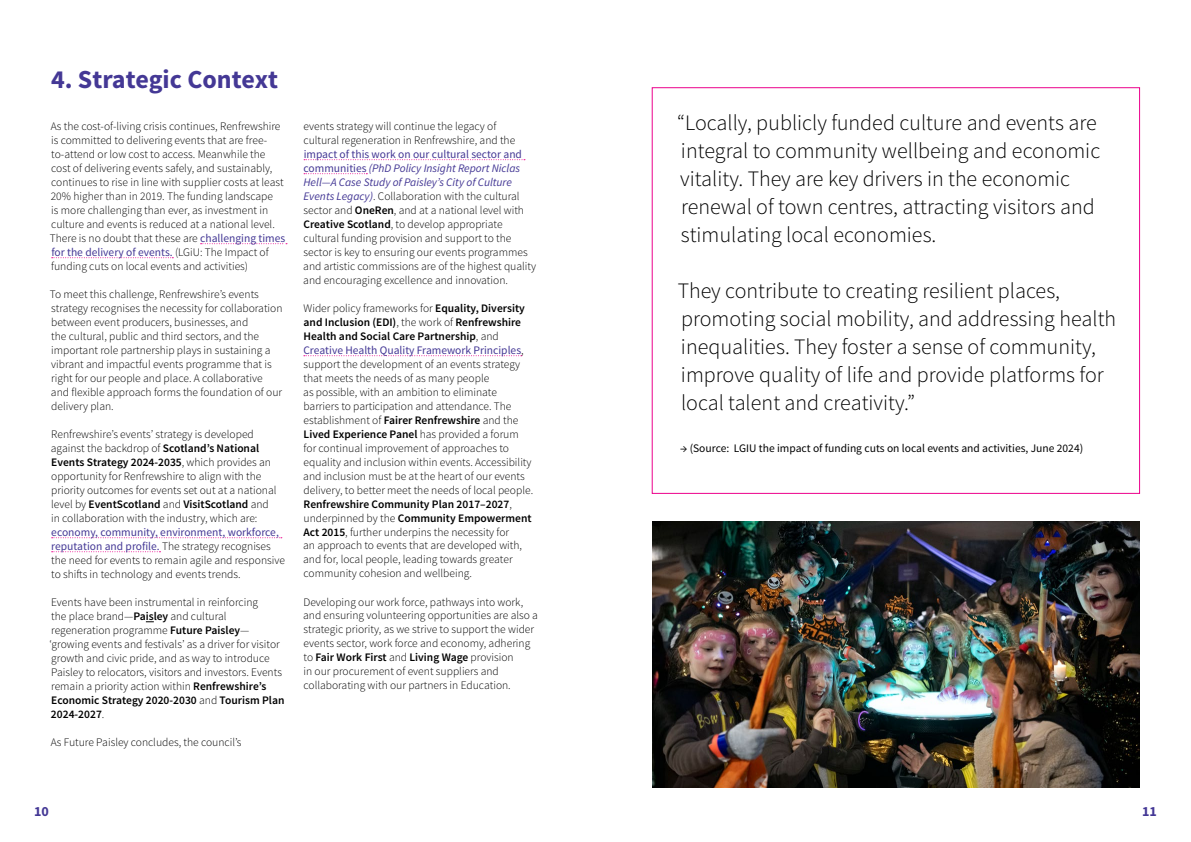
<style>
.page{position:relative;width:1191px;height:842px;background:#fff}
.page>*{position:absolute;margin:0;border:0;box-sizing:border-box;transform-origin:0 0}
.Section_Header{font:700 26px "Source Sans Pro";color:#443895}
.Big_Pull_Quote{font:300 22px/28px "Source Sans Pro";color:#000}
.t1{font:700 14px "Source Sans Pro";color:#443895}
.Body{font:300 11.5px/14px "Source Sans Pro";color:#000}
.Body-2{font:11.5px "Source Sans Pro";color:#000}
.s1{font-weight:400;color:#443895}
.s2{font-weight:600}
.s3{font-weight:400;font-style:italic;color:#443895}
</style>
<div class="page">
<svg style="left:201px;top:243px;width:86px;height:1px"></svg>
<svg style="left:52px;top:257px;width:121px;height:1px"></svg>
<svg style="left:52px;top:537px;width:230px;height:1px"></svg>
<svg style="left:52px;top:551px;width:108px;height:1px"></svg>
<svg style="left:304px;top:159px;width:221px;height:1px"></svg>
<svg style="left:304px;top:173px;width:63px;height:1px"></svg>
<svg style="left:304px;top:355px;width:218px;height:1px"></svg>
<img style="left:652px;top:522px;width:488px;height:266px">
<h1 class="Section_Header" style="left:51px;top:62px;width:229px">4. Strategic Context</h1>
<p class="Body" style="left:50px;top:119px;width:237px">As the cost-of-living crisis continues, Renfrewshire is committed to delivering events that are free&shy;to-attend or low cost to access. Meanwhile the cost of delivering events safely, and sustainably, continues to rise in line with supplier costs at least 20% higher than in 2019. The funding landscape<br>is more challenging than ever, as investment in culture and events is reduced at a national level.<br>There is no doubt that these are <span class="s1">challenging times</span></p>
<p class="Body" style="left:51px;top:245px;width:219px"><span class="s1">for the delivery of events.</span> (LGiU: The Impact of funding cuts on local events and activities)</p>
<p class="Body" style="left:50px;top:287px;width:234px">To meet this challenge, Renfrewshire’s events strategy recognises the necessity for collaboration between event producers, businesses, and<br>the cultural, public and third sectors, and the important role partnership plays in sustaining a vibrant and impactful events programme that is right for our people and place. A collaborative<br>and flexible approach forms the foundation of our delivery plan.</p>
<p class="Body" style="left:51px;top:427px;width:236px">Renfrewshire’s events’ strategy is developed against the backdrop of <span class="s2">Scotland’s National Events Strategy 2024-2035</span>, which provides an opportunity for Renfrewshire to align with the priority outcomes for events set out at a national level by <span class="s2">EventScotland</span> and <span class="s2">VisitScotland</span> and<br>in collaboration with the industry, which are: <span class="s1">economy, community, environment, workforce, reputation and profile.</span> The strategy recognises the need for events to remain agile and responsive to shifts in technology and events trends.</p>
<p class="Body" style="left:49px;top:595px;width:237px">Events have been instrumental in reinforcing<br>the place brand—<span class="s2">Paisley</span> and cultural regeneration programme <span class="s2">Future Paisley</span>— ‘growing events and festivals’ as a driver for visitor growth and civic pride, and as way to introduce Paisley to relocators, visitors and investors. Events remain a priority action within <span class="s2">Renfrewshire’s Economic Strategy 2020-2030</span> and <span class="s2">Tourism Plan 2024-2027</span>.</p>
<p class="Body" style="left:51px;top:735px;width:192px">As Future Paisley concludes, the council’s</p>
<p class="Body" style="left:303px;top:119px;width:234px">events strategy will continue the legacy of<br>cultural regeneration in Renfrewshire, and the <span class="s1">impact of this work on our cultural sector and communities</span> <span class="s3">(PhD Policy Insight Report Niclas Hell—A Case Study of Paisley’s City of Culture Events Legacy)</span>. Collaboration with the cultural sector and <span class="s2">OneRen</span>, and at a national level with <span class="s2">Creative Scotland</span>, to develop appropriate cultural funding provision and support to the sector is key to ensuring our events programmes and artistic commissions are of the highest quality and encouraging excellence and innovation.</p>
<p class="Body" style="left:303px;top:301px;width:231px">Wider policy frameworks for <span class="s2">Equality, Diversity and Inclusion (EDI)</span>, the work of <span class="s2">Renfrewshire Health and Social Care Partnership</span>, and <span class="s1">Creative Health Quality Framework Principles</span>, support the development of an events strategy that meets the needs of as many people<br>as possible, with an ambition to eliminate barriers to participation and attendance. The establishment of <span class="s2">Fairer Renfrewshire</span> and the <span class="s2">Lived Experience Panel</span> has provided a forum for continual improvement of approaches to equality and inclusion within events. Accessibility and inclusion must be at the heart of our events delivery, to better meet the needs of local people.<br><span class="s2">Renfrewshire Community Plan 2017–2027</span>, underpinned by the <span class="s2">Community Empowerment Act 2015</span>, further underpins the necessity for<br>an approach to events that are developed with, and for, local people, leading towards greater community cohesion and wellbeing.</p>
<p class="Body" style="left:303px;top:595px;width:236px">Developing our work force, pathways into work, and ensuring volunteering opportunities are also a strategic priority, as we strive to support the wider events sector, work force and economy, adhering to <span class="s2">Fair Work First</span> and <span class="s2">Living Wage</span> provision<br>in our procurement of event suppliers and collaborating with our partners in Education.</p>
<p class="Big_Pull_Quote" style="left:677px;top:109px;width:424px">“Locally, publicly funded culture and events are integral to community wellbeing and economic vitality. They are key drivers in the economic renewal of town centres, attracting visitors and stimulating local economies.</p>
<p class="Big_Pull_Quote" style="left:678px;top:277px;width:440px">They contribute to creating resilient places, promoting social mobility, and addressing health inequalities. They foster a sense of community, improve quality of life and provide platforms for local talent and creativity.”</p>
<p class="Body-2" style="left:680px;top:441px;width:404px">→ (Source: LGIU the impact of funding cuts on local events and activities, June 2024)</p>
<p class="t1" style="left:34px;top:802px;width:16px">10</p>
<p class="t1" style="left:1142px;top:802px;width:16px">11</p>
</div>
